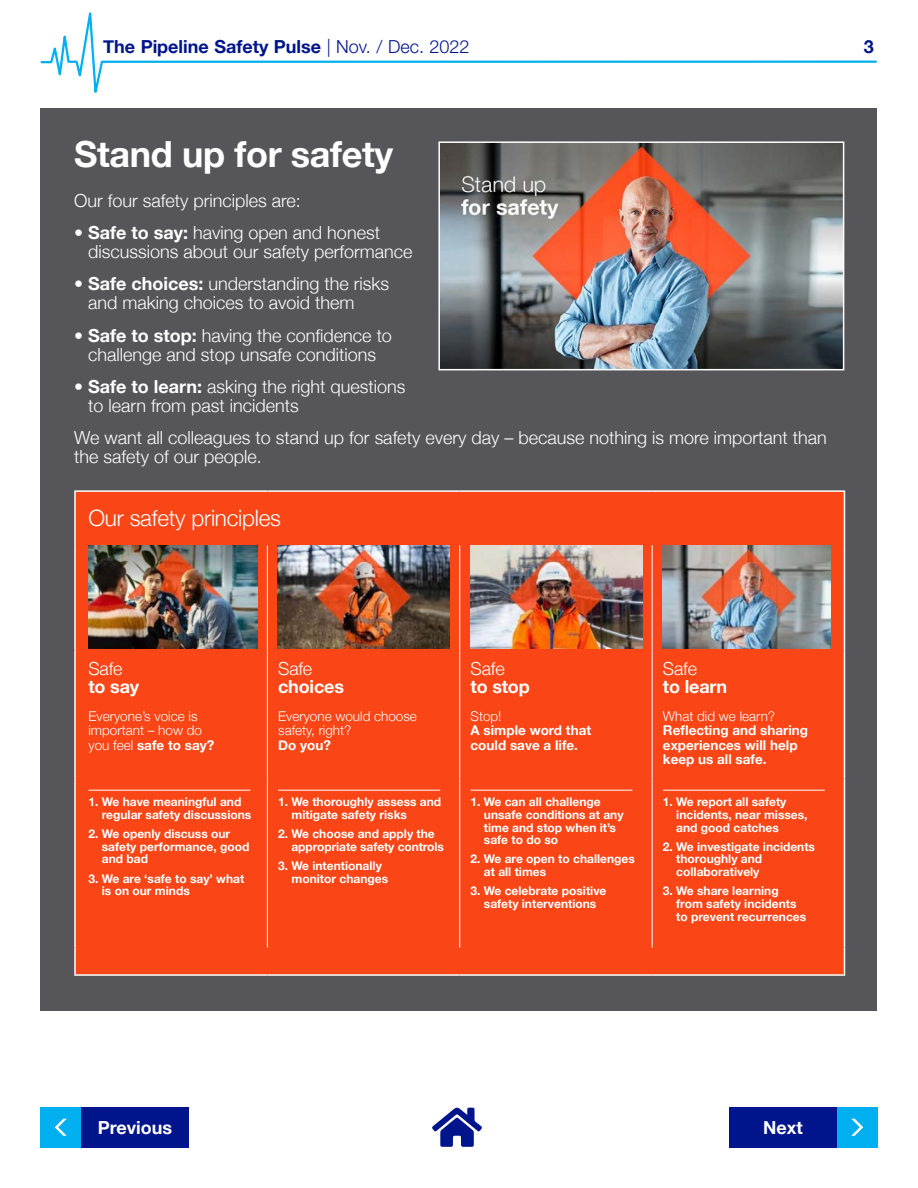
<style>
.page{position:relative;width:918px;height:1188px;background:#fff}
.page>*{position:absolute;margin:0;border:0;box-sizing:border-box;transform-origin:0 0}
.t1{font:700 36px "Helvetica Neue";letter-spacing:-.01em;color:#fff}
.t2{font:300 22.5px "Helvetica Neue";letter-spacing:-.01em;color:#fff}
.t3{font:300 18px/18.9px "Helvetica Neue";color:#fff}
.t4{font:700 18px "Helvetica Neue";color:#00148c}
.t5{font:700 18px "Helvetica Neue";letter-spacing:-.01em;color:#fff}
.t6{font:300 13.5px/14.1px "Helvetica Neue";color:#fff}
.t7{font:700 13.5px/14.1px "Helvetica Neue";color:#fff}
.t8{font:700 12px/12.6px "Helvetica Neue";color:#fff}
.s1{font-family:"Helvetica Neue LT Pro";font-weight:300}
.s2{font-weight:700}
</style>
<div class="page">
<svg style="left:40px;top:12px;width:837px;height:81px"></svg>
<div style="left:81px;top:1107px;width:108px;height:41px;background:#00148c"></div>
<div style="left:40px;top:1107px;width:41px;height:41px;background:#00aff0"></div>
<svg style="left:55px;top:1119px;width:12px;height:17px"></svg>
<div style="left:837px;top:1107px;width:41px;height:41px;background:#00aff0"></div>
<svg style="left:851px;top:1119px;width:12px;height:17px"></svg>
<div style="left:729px;top:1107px;width:108px;height:41px;background:#00148c"></div>
<svg style="left:432px;top:1107px;width:50px;height:40px"></svg>
<div style="left:40px;top:108px;width:838px;height:903px;background:#55555a"></div>
<div style="left:76px;top:492px;width:768px;height:482px;background:#fa4616"></div>
<hr style="left:74px;top:490px;width:193px;height:2px;background:#fff">
<hr style="left:74px;top:492px;width:2px;height:53px;background:#fff">
<hr style="left:267px;top:490px;width:193px;height:2px;background:#fff">
<hr style="left:460px;top:490px;width:192px;height:2px;background:#fff">
<hr style="left:652px;top:490px;width:193px;height:2px;background:#fff">
<hr style="left:844px;top:492px;width:1px;height:53px;background:#fff">
<hr style="left:844px;top:545px;width:1px;height:105px;background:#fff">
<hr style="left:844px;top:650px;width:1px;height:129px;background:#fff">
<hr style="left:844px;top:779px;width:1px;height:169px;background:#fff">
<svg style="left:844px;top:948px;width:1px;height:26px"></svg>
<hr style="left:652px;top:974px;width:193px;height:2px;background:#fff">
<hr style="left:74px;top:545px;width:2px;height:105px;background:#fff">
<hr style="left:74px;top:779px;width:2px;height:169px;background:#fff">
<hr style="left:267px;top:545px;width:1px;height:105px;background:#fff">
<hr style="left:459px;top:650px;width:1px;height:129px;background:#fff">
<hr style="left:267px;top:779px;width:1px;height:169px;background:#fff">
<hr style="left:459px;top:545px;width:1px;height:105px;background:#fff">
<hr style="left:652px;top:545px;width:1px;height:105px;background:#fff">
<hr style="left:652px;top:650px;width:1px;height:129px;background:#fff">
<hr style="left:459px;top:779px;width:1px;height:169px;background:#fff">
<hr style="left:652px;top:779px;width:1px;height:169px;background:#fff">
<hr style="left:74px;top:650px;width:2px;height:129px;background:#fff">
<hr style="left:267px;top:650px;width:1px;height:129px;background:#fff">
<hr style="left:74px;top:948px;width:2px;height:26px;background:#fff">
<hr style="left:74px;top:974px;width:193px;height:2px;background:#fff">
<hr style="left:267px;top:974px;width:193px;height:2px;background:#fff">
<hr style="left:460px;top:974px;width:192px;height:2px;background:#fff">
<img style="left:89px;top:545px;width:168px;height:103px">
<img style="left:277px;top:545px;width:173px;height:103px">
<img style="left:471px;top:545px;width:172px;height:103px">
<img style="left:663px;top:545px;width:168px;height:103px">
<hr style="left:88px;top:790px;width:162px;height:1px;background:#fff">
<hr style="left:278px;top:790px;width:162px;height:1px;background:#fff">
<hr style="left:471px;top:790px;width:162px;height:1px;background:#fff">
<hr style="left:663px;top:790px;width:162px;height:1px;background:#fff">
<img style="left:441px;top:144px;width:400px;height:223px">
<div style="left:438px;top:141px;width:406px;height:229px;border:2px solid #fff"></div>
<h3 class="t4" style="left:103px;top:32px;width:368px">The Pipeline Safety Pulse <span class="s1">| Nov. / Dec. 2022</span></h3>
<h3 class="t4" style="left:864px;top:32px;width:12px">3</h3>
<h1 class="t1" style="left:74px;top:126px;width:320px">Stand up for safety</h1>
<h3 class="t3" style="left:74px;top:189px;width:228px">Our four safety principles are:</h3>
<h3 class="t3" style="left:88px;top:222px;width:326px;text-indent:-14px">• <span class="s2">Safe to say:</span> having open and honest discussions about our safety performance</h3>
<h3 class="t3" style="left:88px;top:273px;width:302px;text-indent:-14px">• <span class="s2">Safe choices:</span> understanding the risks and making choices to avoid them</h3>
<h3 class="t3" style="left:74px;top:324px;width:319px;text-align:center">• <span class="s2">Safe to stop:</span> having the confidence to challenge and stop unsafe conditions</h3>
<h3 class="t3" style="left:88px;top:376px;width:319px;text-indent:-14px">• <span class="s2">Safe to learn:</span> asking the right questions to learn from past incidents</h3>
<h3 class="t3" style="left:74px;top:427px;width:754px">We want all colleagues to stand up for safety every day – because nothing is more important than the safety of our people.</h3>
<h2 class="t2" style="left:88px;top:500px;width:194px">Our safety principles</h2>
<h3 class="t3" style="left:88px;top:657px;width:36px">Safe</h3>
<h3 class="t5" style="left:88px;top:673px;width:52px">to say</h3>
<p class="t6" style="left:88px;top:708px;width:127px">Everyone’s voice is important – how do you feel <span class="s2">safe to say?</span></p>
<p class="t8" style="left:102px;top:796px;width:151px;text-indent:-13px">1. We have meaningful and regular safety discussions</p>
<p class="t8" style="left:102px;top:828px;width:149px;text-indent:-13px">2. We openly discuss our safety performance, good and bad</p>
<p class="t8" style="left:102px;top:873px;width:144px;text-indent:-13px">3. We are ‘safe to say’ what is on our minds</p>
<h3 class="t3" style="left:278px;top:657px;width:36px">Safe</h3>
<h3 class="t5" style="left:278px;top:673px;width:67px">choices</h3>
<p class="t6" style="left:278px;top:708px;width:140px">Everyone would choose safety, right?</p>
<p class="t7" style="left:278px;top:738px;width:54px">Do you?</p>
<p class="t8" style="left:292px;top:796px;width:151px;text-indent:-13px">1. We thoroughly assess and mitigate safety risks</p>
<p class="t8" style="left:292px;top:828px;width:154px;text-indent:-13px">2. We choose and apply the appropriate safety controls</p>
<p class="t8" style="left:292px;top:860px;width:98px;text-indent:-13px">3. We intentionally monitor changes</p>
<h3 class="t3" style="left:471px;top:657px;width:36px">Safe</h3>
<h3 class="t5" style="left:471px;top:673px;width:61px">to stop</h3>
<p class="t6" style="left:471px;top:708px;width:33px">Stop!</p>
<p class="t7" style="left:471px;top:724px;width:122px">A simple word that could save a life.</p>
<p class="t8" style="left:484px;top:796px;width:141px;text-indent:-13px">1. We can all challenge unsafe conditions at any time and stop when it’s safe to do so</p>
<p class="t8" style="left:484px;top:853px;width:153px;text-indent:-13px">2. We are open to challenges at all times</p>
<p class="t8" style="left:471px;top:885px;width:137px;text-align:center">3. We celebrate positive safety interventions</p>
<h3 class="t3" style="left:663px;top:657px;width:36px">Safe</h3>
<h3 class="t5" style="left:663px;top:673px;width:66px">to learn</h3>
<p class="t6" style="left:663px;top:708px;width:114px">What did we learn?</p>
<p class="t7" style="left:663px;top:724px;width:147px">Reflecting and sharing experiences will help keep us all safe.</p>
<p class="t8" style="left:676px;top:796px;width:133px;text-indent:-13px">1. We report all safety incidents, near misses, and good catches</p>
<p class="t8" style="left:676px;top:841px;width:140px;text-indent:-13px">2. We investigate incidents thoroughly and collaboratively</p>
<p class="t8" style="left:676px;top:885px;width:132px;text-indent:-13px">3. We share learning from safety incidents to prevent recurrences</p>
<h3 class="t5" style="left:98px;top:1113px;width:76px">Previous</h3>
<h3 class="t5" style="left:763px;top:1113px;width:41px">Next</h3>
</div>
